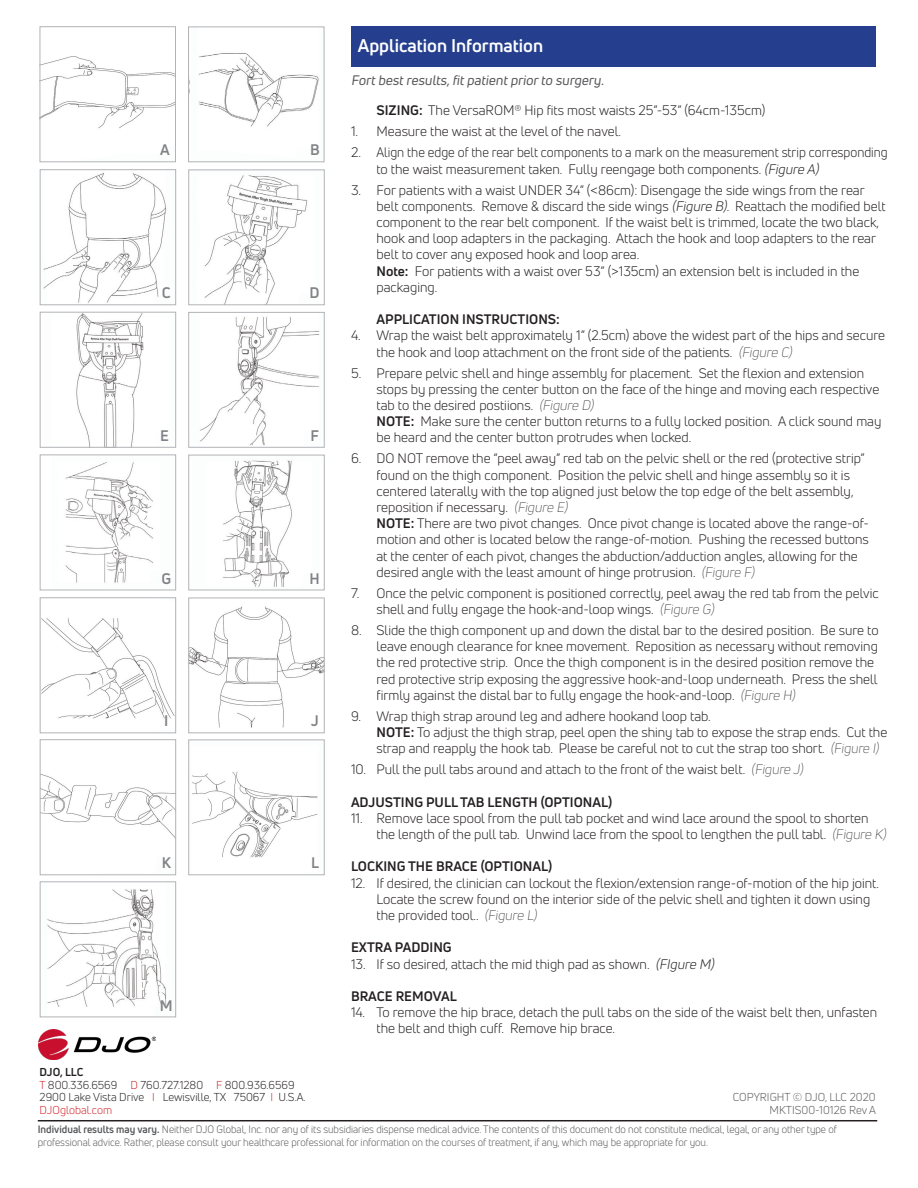
<style>
.page{position:relative;width:918px;height:1188px;background:#fff}
.page>*{position:absolute;margin:0;border:0;box-sizing:border-box;transform-origin:0 0}
.t1{font:700 18px "Uni Neue";color:#fff}
.t2{font:700 15px "Uni Neue";color:#808285}
.t3{font:13.5px/16.2px "Uni Neue";color:#231f20}
.t4{font:13.5px/16.2px "Uni Neue";color:#231f20;scale:.95 1}
.t5{font:700 13.5px "Uni Neue";color:#231f20}
.t6{font:13.5px "Uni Neue";color:#57585a}
.t7{font:11.25px "Uni Neue";color:#231f20}
.t8{font:11.25px "Uni Neue";color:#57585a}
.t9{font:11.25px "Uni Neue";color:#d1232a}
.t10{font:700 11.25px "Uni Neue";letter-spacing:-.005em;color:#231f20}
.t11{font:10.5px/12.6px "Uni Neue";color:#57585a;scale:.96 1}
.s1{color:#d1232a}
.s2{font-weight:700}
.s3{font-style:italic}
.s4{font-weight:300;font-style:italic}
.s5{font-weight:300}
</style>
<div class="page">
<img style="left:39px;top:1029px;width:116px;height:31px">
<div style="left:351px;top:27px;width:525px;height:40px;background:#253f8e"></div>
<hr style="left:38px;top:1120px;width:839px;height:1px;background:#231f20">
<img style="left:42px;top:56px;width:132px;height:73px">
<div style="left:40px;top:27px;width:136px;height:135px;border:1px solid #b2b3b7"></div>
<img style="left:198px;top:53px;width:121px;height:74px">
<div style="left:188px;top:27px;width:136px;height:135px;border:1px solid #b2b3b7"></div>
<img style="left:43px;top:173px;width:123px;height:130px">
<div style="left:40px;top:170px;width:136px;height:135px;border:1px solid #b2b3b7"></div>
<img style="left:204px;top:175px;width:104px;height:128px">
<div style="left:189px;top:170px;width:135px;height:135px;border:1px solid #b2b3b7"></div>
<img style="left:76px;top:314px;width:68px;height:131px">
<div style="left:40px;top:312px;width:136px;height:135px;border:1px solid #b2b3b7"></div>
<img style="left:200px;top:317px;width:120px;height:128px">
<div style="left:189px;top:312px;width:135px;height:135px;border:1px solid #b2b3b7"></div>
<img style="left:65px;top:462px;width:88px;height:121px">
<div style="left:40px;top:455px;width:136px;height:135px;border:1px solid #b2b3b7"></div>
<img style="left:223px;top:460px;width:69px;height:127px">
<div style="left:189px;top:455px;width:135px;height:135px;border:1px solid #b2b3b7"></div>
<img style="left:42px;top:618px;width:132px;height:101px">
<div style="left:40px;top:598px;width:136px;height:135px;border:1px solid #b2b3b7"></div>
<img style="left:191px;top:606px;width:131px;height:122px">
<div style="left:189px;top:598px;width:135px;height:135px;border:1px solid #b2b3b7"></div>
<img style="left:42px;top:774px;width:132px;height:63px">
<div style="left:40px;top:740px;width:136px;height:135px;border:1px solid #b2b3b7"></div>
<img style="left:192px;top:771px;width:126px;height:87px">
<div style="left:189px;top:740px;width:135px;height:135px;border:1px solid #b2b3b7"></div>
<img style="left:47px;top:889px;width:120px;height:118px">
<div style="left:40px;top:882px;width:136px;height:135px;border:1px solid #b2b3b7"></div>
<p class="t1" style="left:358px;top:35px;width:187px">Application Information</p>
<p class="t2" style="left:160px;top:141px;width:11px">A</p>
<p class="t2" style="left:310px;top:141px;width:11px">B</p>
<p class="t2" style="left:162px;top:284px;width:10px">C</p>
<p class="t2" style="left:310px;top:284px;width:12px">D</p>
<p class="t2" style="left:160px;top:426px;width:10px">E</p>
<p class="t2" style="left:311px;top:426px;width:10px">F</p>
<p class="t2" style="left:161px;top:569px;width:11px">G</p>
<p class="t2" style="left:310px;top:569px;width:12px">H</p>
<p class="t2" style="left:164px;top:712px;width:6px">I</p>
<p class="t2" style="left:311px;top:712px;width:9px">J</p>
<p class="t2" style="left:162px;top:854px;width:11px">K</p>
<p class="t2" style="left:311px;top:854px;width:9px">L</p>
<p class="t2" style="left:160px;top:996px;width:14px">M</p>
<p class="t10" style="left:40px;top:1065px;width:45px">DJO, LLC</p>
<p class="t7" style="left:40px;top:1078px;width:257px"><span class="s1">T</span> 800.336.6569 <span class="s1">D</span> 760.727.1280 <span class="s1">F</span> 800.936.6569</p>
<p class="t7" style="left:40px;top:1091px;width:268px">2900 Lake Vista Drive <span class="s1">I</span> Lewisville, TX 75067 <span class="s1">I</span> U.S.A.</p>
<p class="t9" style="left:40px;top:1103px;width:74px">DJOglobal.com</p>
<p class="t6" style="left:351px;top:72px;width:257px">Fort best results,fit patient priorto surgery.</p>
<p class="t3" style="left:376px;top:102px;width:390px"><span class="s2">SIZING:</span> The VersaROM® Hip fits most waists 25”-53” (64cm-135cm)</p>
<p class="t3" style="left:376px;top:123px;width:246px">Measure the waist at the level of the navel.</p>
<p class="t4" style="left:376px;top:144px;width:540px">Align the edge of the rear belt components to a mark on the measurement strip corresponding to the waist measurement taken. Fully reengage both components. <span class="s3">(Figure A)</span></p>
<p class="t3" style="left:376px;top:182px;width:511px">For patients with a waist UNDER 34” (&lt;86cm): Disengage the side wings from the rear belt components. Remove &amp; discard the side wings <span class="s3">(Figure B)</span>. Reattach the modified belt component to the rear belt component. If the waist belt is trimmed, locate the two black, hook and loop adapters in the packaging. Attach the hook and loop adapters to the rear belt to cover any exposed hook and loop area.</p>
<p class="t3" style="left:376px;top:263px;width:484px"><span class="s2">Note:</span> For patients with a waist over 53” (&gt;135cm) an extension belt is included in the packaging.</p>
<p class="t5" style="left:376px;top:311px;width:185px">APPLICATION INSTRUCTIONS:</p>
<p class="t3" style="left:376px;top:327px;width:510px">Wrap the waist belt approximately 1” (2.5cm) above the widest part of the hips and secure the hook and loop attachment on the front side of the patients. <span class="s4">(Figure C)</span></p>
<p class="t3" style="left:376px;top:365px;width:504px">Prepare pelvic shell and hinge assembly for placement. Set the flexion and extension stops by pressing the center button on the face of the hinge and moving each respective tab to the desired postiions. <span class="s4">(Figure D)</span></p>
<p class="t3" style="left:376px;top:413px;width:506px"><span class="s2">NOTE:</span> Make sure the center button returns to a fully locked position. A click sound may be heard and the center button protrudes when locked.</p>
<p class="t3" style="left:376px;top:450px;width:490px">DO NOT remove the “peel away” red tab on the pelvic shell or the red (protective strip” found on the thigh component. Position the pelvic shell and hinge assembly so it is centered laterally with the top aligned just below the top edge of the belt assembly, reposition if necessary. <span class="s5">(</span><span class="s4">Figure E)</span></p>
<p class="t3" style="left:376px;top:515px;width:494px"><span class="s2">NOTE:</span> There are two pivot changes. Once pivot change is located above the range-of&shy;motion and other is located below the range-of-motion. Pushing the recessed buttons at the center of each pivot, changes the abduction/adduction angles, allowing for the desired angle with the least amount of hinge protrusion. <span class="s5">(Figure F)</span></p>
<p class="t3" style="left:376px;top:585px;width:504px">Once the pelvic component is positioned correctly, peel away the red tab from the pelvic shell and fully engage the hook-and-loop wings. <span class="s5">(Figure G)</span></p>
<p class="t3" style="left:376px;top:622px;width:504px">Slide the thigh component up and down the distal bar to the desired position. Be sure to leave enough clearance for knee movement. Reposition as necessary without removing the red protective strip. Once the thigh component is in the desired position remove the red protective strip exposing the aggressive hook-and-loop underneath. Press the shell firmly against the distal bar to fully engage the hook-and-loop. <span class="s5">(Figure H)</span></p>
<p class="t3" style="left:376px;top:708px;width:336px">Wrap thigh strap around leg and adhere hookand loop tab.</p>
<p class="t3" style="left:376px;top:724px;width:512px"><span class="s2">NOTE:</span> To adjust the thigh strap, peel open the shiny tab to expose the strap ends. Cut the strap and reapply the hook tab. Please be careful not to cut the strap too short. <span class="s5">(Figure I)</span></p>
<p class="t3" style="left:376px;top:761px;width:431px">Pull the pull tabs around and attach to the front of the waist belt. <span class="s5">(Figure J)</span></p>
<p class="t3" style="left:376px;top:810px;width:513px">Remove lace spool from the pull tab pocket and wind lace around the spool to shorten the length of the pull tab. Unwind lace from the spool to lengthen the pull tabl. <span class="s5">(Figure K)</span></p>
<p class="t3" style="left:376px;top:875px;width:504px">If desired, the clinician can lockout the flexion/extension range-of-motion of the hip joint.<br>Locate the screw found on the interior side of the pelvic shell and tighten it down using the provided tool.. <span class="s5">(Figure L)</span></p>
<p class="t3" style="left:376px;top:956px;width:342px">If so desired, attach the mid thigh pad as shown. <span class="s3">(FIgure M)</span></p>
<p class="t3" style="left:376px;top:1004px;width:502px">To remove the hip brace, detach the pull tabs on the side of the waist belt then, unfasten the belt and thigh cuff. Remove hip brace.</p>
<p class="t3" style="left:351px;top:123px;width:9px">1.</p>
<p class="t3" style="left:351px;top:144px;width:11px">2.</p>
<p class="t3" style="left:351px;top:182px;width:12px">3.</p>
<p class="t3" style="left:351px;top:327px;width:11px">4.</p>
<p class="t3" style="left:351px;top:365px;width:12px">5.</p>
<p class="t3" style="left:351px;top:450px;width:12px">6.</p>
<p class="t3" style="left:351px;top:585px;width:10px">7.</p>
<p class="t3" style="left:351px;top:622px;width:12px">8.</p>
<p class="t3" style="left:351px;top:708px;width:12px">9.</p>
<p class="t3" style="left:351px;top:761px;width:17px">10.</p>
<p class="t5" style="left:351px;top:793px;width:263px">ADJUSTING PULL TAB LENGTH (OPTIONAL)</p>
<p class="t3" style="left:351px;top:810px;width:13px">11.</p>
<p class="t5" style="left:351px;top:858px;width:203px">LOCKING THE BRACE (OPTIONAL)</p>
<p class="t3" style="left:351px;top:875px;width:16px">12.</p>
<p class="t5" style="left:351px;top:939px;width:102px">EXTRA PADDING</p>
<p class="t3" style="left:351px;top:956px;width:16px">13.</p>
<p class="t5" style="left:351px;top:988px;width:107px">BRACE REMOVAL</p>
<p class="t3" style="left:351px;top:1004px;width:16px">14.</p>
<p class="t8" style="left:733px;top:1090px;width:144px">COPYRIGHT © DJO, LLC 2020</p>
<p class="t8" style="left:770px;top:1103px;width:108px">MKTIS00-10126 Rev A</p>
<p class="t11" style="left:38px;top:1123px;width:834px"><span class="s2">Individual results may vary.</span> Neither DJO Global, Inc. nor any of its subsidiaries dispense medical advice. The contents of this document do not constitute medical, legal, or any other type of professional advice. Rather, please consult your healthcare professional for information on the courses of treatment, if any, which may be appropriate for you.</p>
</div>
